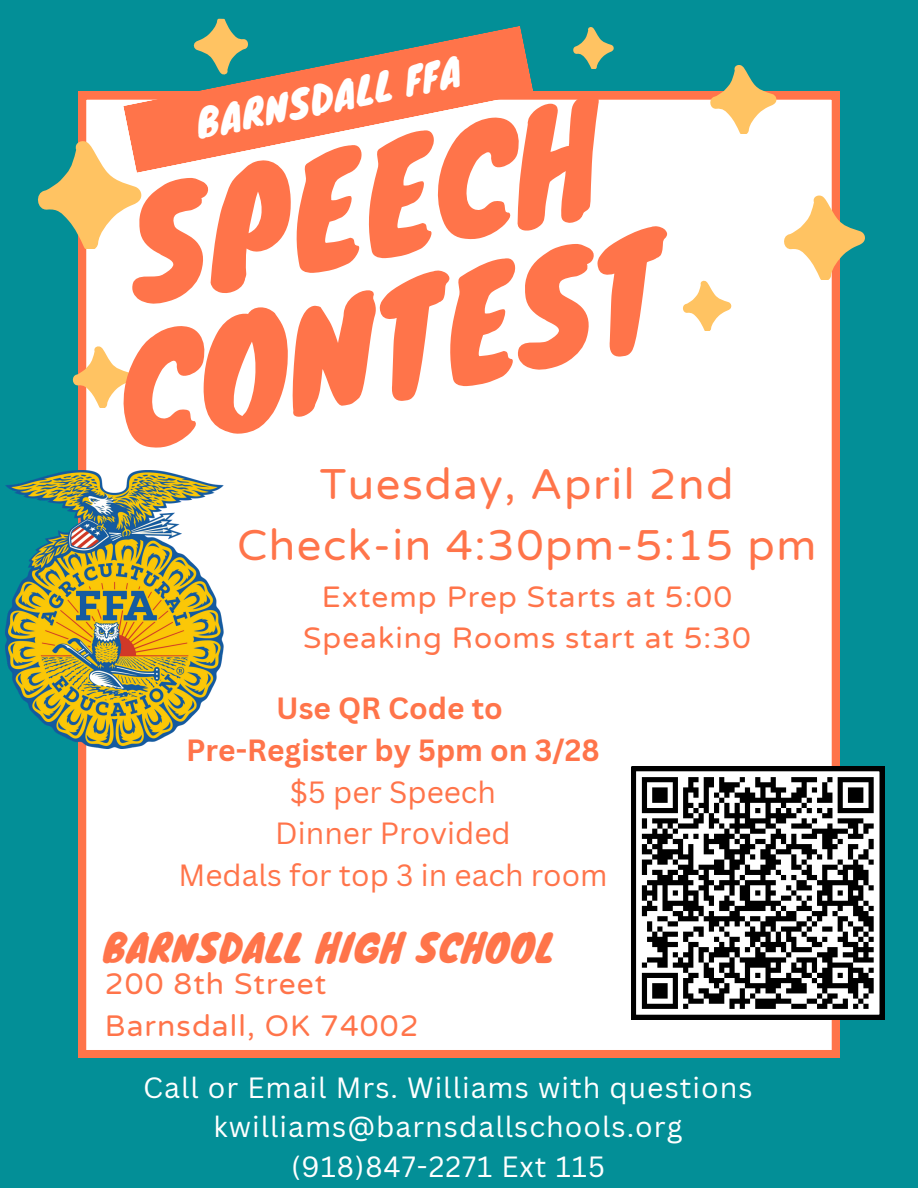
<style>
.page{position:relative;width:918px;height:1188px;background:#038f97}
.page>*{position:absolute;margin:0;border:0;box-sizing:border-box;transform-origin:0 0}
.t1{font:140.85px "Knewave";color:#ff744a}
.t2{font:43.5px "Varela Round";letter-spacing:.035em;color:#ff744a}
.t3{font:37.5px "Knewave";letter-spacing:.035em;color:#ff744a}
.t4{font:37.5px "Knewave";color:#fff}
.t5{font:30px "Varela Round";letter-spacing:.035em;color:#ff744a}
.t6{font:29.85px "Canva Sans";color:#ff744a}
.t7{font:29.85px "Varela Round";letter-spacing:.035em;color:#ff744a}
.t8{font:700 29.85px "Canva Sans";color:#ff744a}
.t9{font:28.5px "Canva Sans";letter-spacing:.035em;color:#fff}
</style>
<div class="page">
<div style="left:78px;top:92px;width:762px;height:966px;background:#fff"></div>
<svg style="left:38px;top:138px;width:111px;height:110px"></svg>
<svg style="left:72px;top:344px;width:64px;height:63px;background:#eacfa5"></svg>
<svg style="left:781px;top:193px;width:84px;height:87px"></svg>
<svg style="left:708px;top:65px;width:73px;height:69px"></svg>
<svg style="left:681px;top:279px;width:54px;height:52px;background:#ffe7c1"></svg>
<svg style="left:123px;top:26px;width:411px;height:147px"></svg>
<svg style="left:573px;top:27px;width:41px;height:41px"></svg>
<svg style="left:189px;top:18px;width:61px;height:59px"></svg>
<img style="left:5px;top:470px;width:219px;height:278px">
<svg style="left:632px;top:767px;width:252px;height:252px;background:#7d7d7d"></svg>
<p class="t4" style="left:191px;top:93px;width:270px;rotate:-11deg">BARNSDALL FFA</p>
<p class="t1" style="left:105px;top:140px;width:476px;rotate:-12deg">SPEECH</p>
<p class="t1" style="left:95px;top:287px;width:554px;rotate:-12deg">CONTEST</p>
<p class="t2" style="left:320px;top:459px;width:415px">Tuesday, April 2nd</p>
<p class="t2" style="left:237px;top:520px;width:581px">Check-in 4:30pm-5:15 pm</p>
<p class="t7" style="left:322px;top:579px;width:412px">Extemp Prep Starts at 5:00</p>
<p class="t7" style="left:303px;top:621px;width:449px">Speaking Rooms start at 5:30</p>
<p class="t8" style="left:276px;top:687px;width:228px">Use QR Code to</p>
<p class="t8" style="left:186px;top:729px;width:415px">Pre-Register by 5pm on 3/28</p>
<p class="t6" style="left:290px;top:771px;width:208px">$5 per Speech</p>
<p class="t6" style="left:275px;top:812px;width:237px">Dinner Provided</p>
<p class="t6" style="left:178px;top:854px;width:431px">Medals for top 3 in each room</p>
<p class="t3" style="left:104px;top:917px;width:451px">BARNSDALL HIGH SCHOOL</p>
<p class="t5" style="left:105px;top:967px;width:223px">200 8th Street</p>
<p class="t5" style="left:105px;top:1008px;width:315px">Barnsdall, OK 74002</p>
<p class="t9" style="left:143px;top:1067px;width:611px">Call or Email Mrs. Williams with questions</p>
<p class="t9" style="left:213px;top:1107px;width:471px">kwilliams@barnsdallschools.org</p>
<p class="t9" style="left:291px;top:1146px;width:315px">(918)847-2271 Ext 115</p>
</div>
